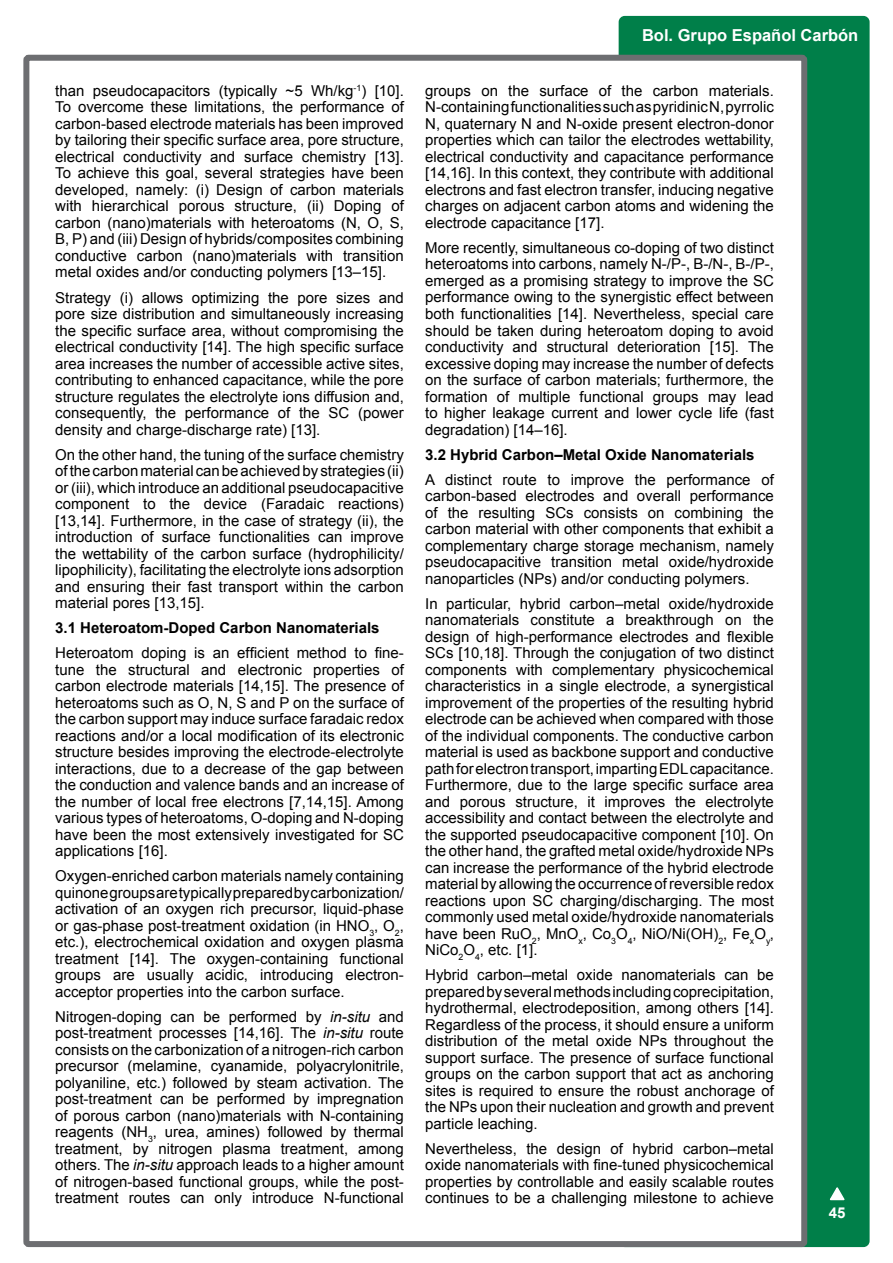
<style>
.page{position:relative;width:893px;height:1263px;background:#fff}
.page>*{position:absolute;margin:0;border:0;box-sizing:border-box;transform-origin:0 0}
.t1{font:700 16.5px "Arial";color:#fff}
.t2{font:15px/16.5px "Arial";color:#000;text-align:justify}
.t3{font:700 15px "Arial";color:#000}
.t4{font:700 15px "Arial";color:#fff}
.s1{font-style:italic}
</style>
<div class="page">
<div style="left:622px;top:19px;width:245px;height:1225px;background:#007f49;border-radius:3px"></div>
<div style="left:619px;top:16px;width:251px;height:1231px;border:6px solid #007f49;border-radius:3px"></div>
<div style="left:26px;top:58px;width:778px;height:1186px;background:#fff;border-radius:2px"></div>
<div style="left:23px;top:55px;width:784px;height:1192px;border:6px solid #6d6e71;border-radius:2px"></div>
<svg style="left:828px;top:1187px;width:18px;height:14px"></svg>
<p class="t2" style="left:55px;top:83px;width:350px">than pseudocapacitors (typically ~5 Wh/kg<sup>-1</sup>) [10].<br>To overcome these limitations, the performance of carbon-based electrode materials has been improved by tailoring their specific surface area, pore structure, electrical conductivity and surface chemistry [13].<br>To achieve this goal, several strategies have been developed, namely: (i) Design of carbon materials with hierarchical porous structure, (ii) Doping of carbon (nano)materials with heteroatoms (N, O, S, B, P) and (iii) Design of hybrids/composites combining conductive carbon (nano)materials with transition metal oxides and/or conducting polymers [13–15].</p>
<p class="t2" style="left:55px;top:289px;width:350px">Strategy (i) allows optimizing the pore sizes and pore size distribution and simultaneously increasing the specific surface area, without compromising the electrical conductivity [14]. The high specific surface area increases the number of accessible active sites, contributing to enhanced capacitance, while the pore structure regulates the electrolyte ions diffusion and, consequently, the performance of the SC (power density and charge-discharge rate) [13].</p>
<p class="t2" style="left:55px;top:446px;width:350px">On the other hand, the tuning of the surface chemistry of the carbon material can be achieved by strategies (ii) or (iii), which introduce an additional pseudocapacitive component to the device (Faradaic reactions) [13,14]. Furthermore, in the case of strategy (ii), the introduction of surface functionalities can improve the wettability of the carbon surface (hydrophilicity/ lipophilicity), facilitating the electrolyte ions adsorption and ensuring their fast transport within the carbon material pores [13,15].</p>
<p class="t3" style="left:55px;top:619px;width:326px">3.1 Heteroatom-Doped Carbon Nanomaterials</p>
<p class="t2" style="left:55px;top:645px;width:350px">Heteroatom doping is an efficient method to fine&shy;tune the structural and electronic properties of carbon electrode materials [14,15]. The presence of heteroatoms such as O, N, S and P on the surface of the carbon support may induce surface faradaic redox reactions and/or a local modification of its electronic structure besides improving the electrode-electrolyte interactions, due to a decrease of the gap between the conduction and valence bands and an increase of the number of local free electrons [7,14,15]. Among various types of heteroatoms, O-doping and N-doping have been the most extensively investigated for SC applications [16].</p>
<p class="t2" style="left:55px;top:868px;width:350px">Oxygen-enriched carbon materials namely containing quinone groups are typically prepared by carbonization/ activation of an oxygen rich precursor, liquid-phase or gas-phase post-treatment oxidation (in HNO<sub>3</sub>, O<sub>2</sub>, etc.), electrochemical oxidation and oxygen plasma treatment [14]. The oxygen-containing functional groups are usually acidic, introducing electron&shy;acceptor properties into the carbon surface.</p>
<p class="t2" style="left:55px;top:1008px;width:350px">Nitrogen-doping can be performed by <span class="s1">in-situ</span> and post-treatment processes [14,16]. The <span class="s1">in-situ</span> route consists on the carbonization of a nitrogen-rich carbon precursor (melamine, cyanamide, polyacrylonitrile, polyaniline, etc.) followed by steam activation. The post-treatment can be performed by impregnation of porous carbon (nano)materials with N-containing reagents (NH<sub>3</sub>, urea, amines) followed by thermal treatment, by nitrogen plasma treatment, among others. The <span class="s1">in-situ</span> approach leads to a higher amount of nitrogen-based functional groups, while the post&shy;treatment routes can only introduce N-functional</p>
<p class="t1" style="left:642px;top:26px;width:218px">Bol. Grupo Español Carbón</p>
<p class="t2" style="left:425px;top:83px;width:350px">groups on the surface of the carbon materials.<br>N-containing functionalities such as pyridinic N, pyrrolic N, quaternary N and N-oxide present electron-donor properties which can tailor the electrodes wettability, electrical conductivity and capacitance performance [14,16]. In this context, they contribute with additional electrons and fast electron transfer, inducing negative charges on adjacent carbon atoms and widening the electrode capacitance [17].</p>
<p class="t2" style="left:425px;top:240px;width:350px">More recently, simultaneous co-doping of two distinct heteroatoms into carbons, namely N-/P-, B-/N-, B-/P-, emerged as a promising strategy to improve the SC performance owing to the synergistic effect between both functionalities [14]. Nevertheless, special care should be taken during heteroatom doping to avoid conductivity and structural deterioration [15]. The excessive doping may increase the number of defects on the surface of carbon materials; furthermore, the formation of multiple functional groups may lead to higher leakage current and lower cycle life (fast degradation) [14–16].</p>
<p class="t3" style="left:425px;top:446px;width:331px">3.2 Hybrid Carbon–Metal Oxide Nanomaterials</p>
<p class="t2" style="left:425px;top:471px;width:350px">A distinct route to improve the performance of carbon-based electrodes and overall performance of the resulting SCs consists on combining the carbon material with other components that exhibit a complementary charge storage mechanism, namely pseudocapacitive transition metal oxide/hydroxide nanoparticles (NPs) and/or conducting polymers.</p>
<p class="t2" style="left:425px;top:595px;width:350px">In particular, hybrid carbon–metal oxide/hydroxide nanomaterials constitute a breakthrough on the design of high-performance electrodes and flexible SCs [10,18]. Through the conjugation of two distinct components with complementary physicochemical characteristics in a single electrode, a synergistical improvement of the properties of the resulting hybrid electrode can be achieved when compared with those of the individual components. The conductive carbon material is used as backbone support and conductive path for electron transport, imparting EDL capacitance.<br>Furthermore, due to the large specific surface area and porous structure, it improves the electrolyte accessibility and contact between the electrolyte and the supported pseudocapacitive component [10]. On the other hand, the grafted metal oxide/hydroxide NPs can increase the performance of the hybrid electrode material by allowing the occurrence of reversible redox reactions upon SC charging/discharging. The most commonly used metal oxide/hydroxide nanomaterials have been RuO<sub>2</sub>, MnO<sub>x</sub>, Co<sub>3</sub>O<sub>4</sub>, NiO/Ni(OH)<sub>2</sub>, Fe<sub>x</sub>O<sub>y</sub>, NiCo<sub>2</sub>O<sub>4</sub>, etc. [1].</p>
<p class="t2" style="left:425px;top:967px;width:350px">Hybrid carbon–metal oxide nanomaterials can be prepared by several methods including coprecipitation, hydrothermal, electrodeposition, among others [14].<br>Regardless of the process, it should ensure a uniform distribution of the metal oxide NPs throughout the support surface. The presence of surface functional groups on the carbon support that act as anchoring sites is required to ensure the robust anchorage of the NPs upon their nucleation and growth and prevent particle leaching.</p>
<p class="t2" style="left:425px;top:1140px;width:350px">Nevertheless, the design of hybrid carbon–metal oxide nanomaterials with fine-tuned physicochemical properties by controllable and easily scalable routes continues to be a challenging milestone to achieve</p>
<p class="t4" style="left:829px;top:1204px;width:18px">45</p>
</div>
